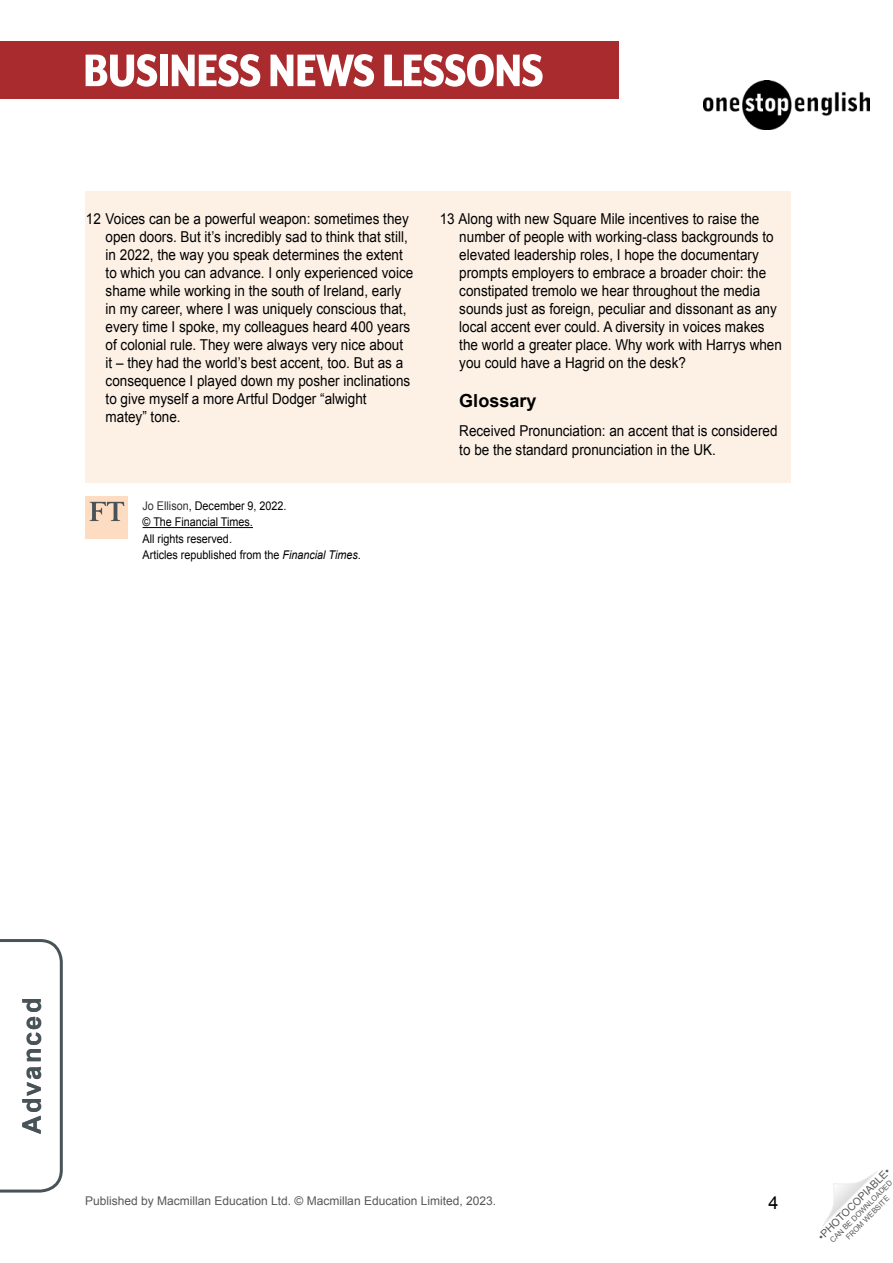
<style>
.page{position:relative;width:893px;height:1263px;background:#fff}
.page>*{position:absolute;margin:0;border:0;box-sizing:border-box;transform-origin:0 0}
.t1{font:800 52.5px "Mr Eaves XL Mod Nar OT";letter-spacing:-.015em;color:#fff}
.t2{font:700 25.5px "Arial";letter-spacing:.08em;color:#485358}
.WS__Exercise_title{font:700 18px "Arial";color:#000}
.t3{font:18px "Arial";color:#000}
.Article__Body_text{font:15px/18px "Arial";color:#000;scale:.9 1}
.TN__Body_text{font:15px/19.5px "Arial";color:#000;scale:.9 1}
.Article__FT_copyrigh{font:12px "Arial";color:#000;scale:.9 1}
.t4{font:12px "Arial";color:#575756}
.t5{font:10.5px "Arial";color:#575756}
.t6{font:7.5px/9px "Arial";color:#575756;text-align:center}
.s1{color:#33302e}
.s2{font-style:italic}
</style>
<div class="page">
<img style="left:704px;top:80px;width:165px;height:49px">
<div style="left:0;top:41px;width:619px;height:58px;background:#aa2b2e"></div>
<svg style="left:822px;top:1171px;width:55px;height:55px"></svg>
<svg style="left:0;top:939px;width:63px;height:254px"></svg>
<div style="left:85px;top:191px;width:706px;height:292px;background:#fdf1e6"></div>
<hr style="left:143px;top:527px;width:110px;height:1px;background:#000">
<div style="left:85px;top:496px;width:43px;height:42px;background:#fddcc1"></div>
<svg style="left:90px;top:502px;width:34px;height:19px"></svg>
<h1 class="t1" style="left:83px;top:42px;width:462px">BUSINESS NEWS LESSONS</h1>
<p class="Article__Body_text" style="left:106px;top:210px;width:343px;text-indent:-20px">12 Voices can be a powerful weapon: sometimes they open doors. But it’s incredibly sad to think that still, in 2022, the way you speak determines the extent to which you can advance. I only experienced voice shame while working in the south of Ireland, early in my career, where I was uniquely conscious that, every time I spoke, my colleagues heard 400 years of colonial rule. They were always very nice about it – they had the world’s best accent, too. But as a consequence I played down my posher inclinations to give myself a more Artful Dodger “alwight<br>matey” tone.</p>
<p class="Article__Body_text" style="left:459px;top:210px;width:360px;text-indent:-20px">13 Along with new Square Mile incentives to raise the number of people with working-class backgrounds to elevated leadership roles, I hope the documentary prompts employers to embrace a broader choir: the constipated tremolo we hear throughout the media sounds just as foreign, peculiar and dissonant as any local accent ever could. A diversity in voices makes the world a greater place. Why work with Harrys when you could have a Hagrid on the desk?</p>
<p class="WS__Exercise_title" style="left:459px;top:389px;width:79px">Glossary</p>
<p class="TN__Body_text" style="left:459px;top:421px;width:355px">Received Pronunciation: an accent that is considered to be the standard pronunciation in the UK.</p>
<p class="Article__FT_copyrigh" style="left:143px;top:498px;width:162px"><span class="s1">Jo Ellison</span>, December 9, 2022.</p>
<p class="Article__FT_copyrigh" style="left:143px;top:514px;width:124px">© The Financial Times.</p>
<p class="Article__FT_copyrigh" style="left:143px;top:531px;width:101px">All rights reserved.</p>
<p class="Article__FT_copyrigh" style="left:143px;top:547px;width:244px">Articles republished from the <span class="s2">Financial Times</span>.</p>
<h2 class="t2" style="left:15px;top:1134px;width:138px;rotate:-90deg">Advanced</h2>
<p class="t4" style="left:85px;top:1193px;width:413px">Published by Macmillan Education Ltd. © Macmillan Education Limited, 2023.</p>
<p class="t3" style="left:769px;top:1191px;width:12px">4</p>
<p class="t5" style="left:815px;top:1233px;width:99px;rotate:-45deg">•PHOTOCOPIABLE•</p>
<p class="t6" style="left:828px;top:1238px;width:86px;rotate:-45deg">CAN BE DOWNLOADED<br>FROM WEBSITE</p>
</div>
